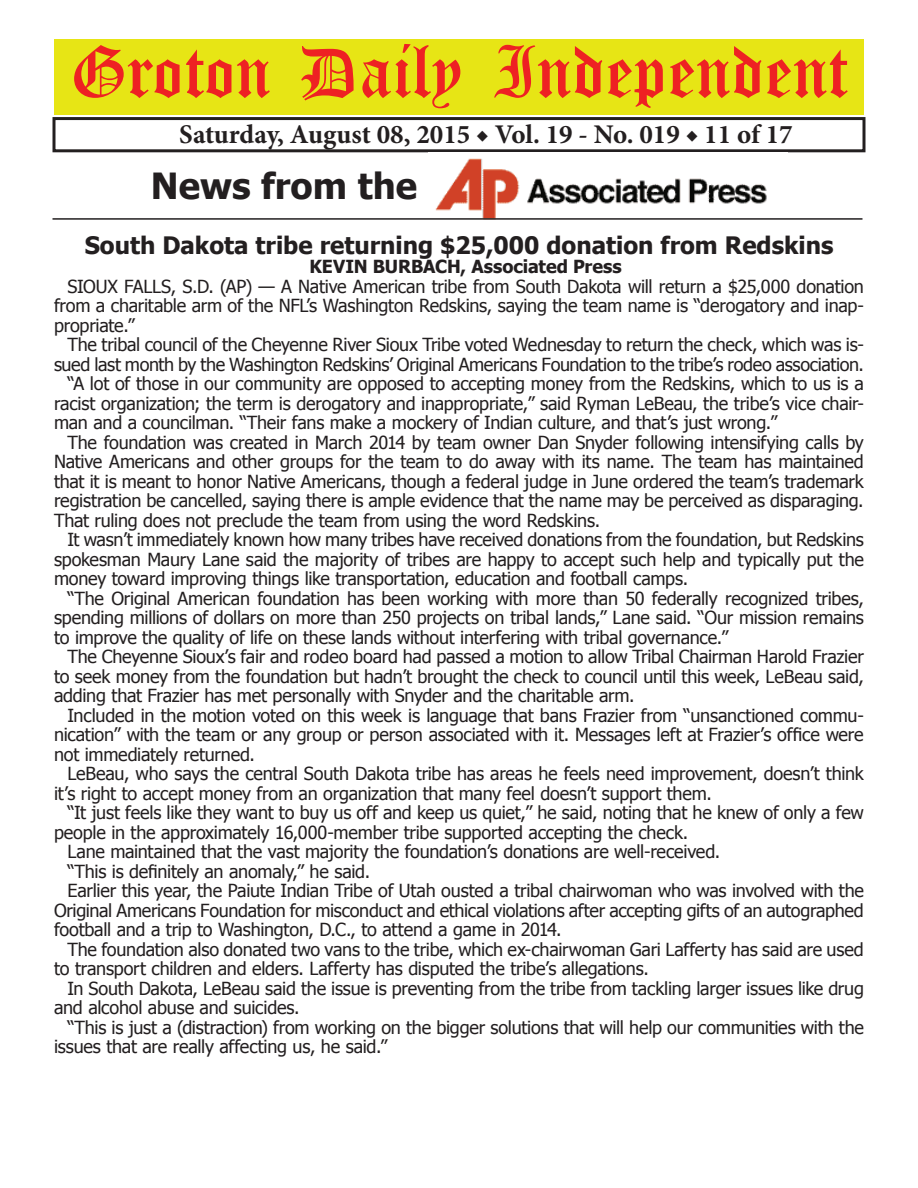
<style>
.page{position:relative;width:918px;height:1188px;background:#fff}
.page>*{position:absolute;margin:0;border:0;box-sizing:border-box;transform-origin:0 0}
.t1{font:54px "Old English Five";color:#ee2123}
.t2{font:700 36px "Tahoma";color:#231f20}
.t3{font:700 27px "Minion Pro";color:#231f20}
.t4{font:700 24px "Tahoma";color:#231f20}
.t5{font:18px/19.5px "Tahoma";letter-spacing:-.015em;color:#231f20;text-align:justify}
.t6{font:700 18px "Tahoma";color:#231f20}
</style>
<div class="page">
<div style="left:52px;top:117px;width:814px;height:35px;border:3px solid #231f20"></div>
<div style="left:54px;top:40px;width:810px;height:75px;background:#e7e515"></div>
<img style="left:435px;top:158px;width:332px;height:60px">
<hr style="left:52px;top:218px;width:810px;height:2px;background:#231f20">
<h1 class="t1" style="left:70px;top:47px;width:779px">Groton Daily Independent</h1>
<h3 class="t3" style="left:179px;top:116px;width:615px">Saturday, August 08, 2015 ◆ Vol. 19 - No. 019 ◆ 11 of 17</h3>
<h2 class="t2" style="left:151px;top:161px;width:268px">News from the</h2>
<h3 class="t4" style="left:85px;top:228px;width:750px">South Dakota tribe returning $25,000 donation from Redskins</h3>
<p class="t6" style="left:309px;top:254px;width:314px">KEVIN BURBACH, Associated Press</p>
<p class="t5" style="left:54px;top:276px;width:811px;text-indent:14px">SIOUX FALLS, S.D. (AP) — A Native American tribe from South Dakota will return a $25,000 donation from a charitable arm of the NFL’s Washington Redskins, saying the team name is “derogatory and inap&shy;propriate.”</p>
<p class="t5" style="left:68px;top:334px;width:798px">The tribal council of the Cheyenne River Sioux Tribe voted Wednesday to return the check, which was is-</p>
<p class="t5" style="left:54px;top:354px;width:811px">sued last month by the Washington Redskins’ Original Americans Foundation to the tribe’s rodeo association.</p>
<p class="t5" style="left:68px;top:373px;width:798px">“A lot of those in our community are opposed to accepting money from the Redskins, which to us is a</p>
<p class="t5" style="left:54px;top:393px;width:811px">racist organization; the term is derogatory and inappropriate,” said Ryman LeBeau, the tribe’s vice chair-</p>
<p class="t5" style="left:54px;top:412px;width:725px">man and a councilman. “Their fans make a mockery of Indian culture, and that’s just wrong.”</p>
<p class="t5" style="left:68px;top:432px;width:798px">The foundation was created in March 2014 by team owner Dan Snyder following intensifying calls by</p>
<p class="t5" style="left:54px;top:451px;width:811px">Native Americans and other groups for the team to do away with its name. The team has maintained</p>
<p class="t5" style="left:54px;top:471px;width:811px">that it is meant to honor Native Americans, though a federal judge in June ordered the team’s trademark</p>
<p class="t5" style="left:54px;top:490px;width:811px">registration be cancelled, saying there is ample evidence that the name may be perceived as disparaging.</p>
<p class="t5" style="left:54px;top:510px;width:548px">That ruling does not preclude the team from using the word Redskins.</p>
<p class="t5" style="left:68px;top:529px;width:798px">It wasn’t immediately known how many tribes have received donations from the foundation, but Redskins</p>
<p class="t5" style="left:54px;top:549px;width:811px">spokesman Maury Lane said the majority of tribes are happy to accept such help and typically put the</p>
<p class="t5" style="left:54px;top:568px;width:636px">money toward improving things like transportation, education and football camps.</p>
<p class="t5" style="left:68px;top:588px;width:798px">“The Original American foundation has been working with more than 50 federally recognized tribes,</p>
<p class="t5" style="left:54px;top:607px;width:812px">spending millions of dollars on more than 250 projects on tribal lands,” Lane said. “Our mission remains</p>
<p class="t5" style="left:54px;top:627px;width:676px">to improve the quality of life on these lands without interfering with tribal governance.”</p>
<p class="t5" style="left:68px;top:646px;width:798px">The Cheyenne Sioux’s fair and rodeo board had passed a motion to allow Tribal Chairman Harold Frazier</p>
<p class="t5" style="left:54px;top:666px;width:811px">to seek money from the foundation but hadn’t brought the check to council until this week, LeBeau said,</p>
<p class="t5" style="left:54px;top:685px;width:582px">adding that Frazier has met personally with Snyder and the charitable arm.</p>
<p class="t5" style="left:68px;top:705px;width:798px">Included in the motion voted on this week is language that bans Frazier from “unsanctioned commu-</p>
<p class="t5" style="left:54px;top:724px;width:811px">nication” with the team or any group or person associated with it. Messages left at Frazier’s office were</p>
<p class="t5" style="left:54px;top:744px;width:202px">not immediately returned.</p>
<p class="t5" style="left:68px;top:763px;width:798px">LeBeau, who says the central South Dakota tribe has areas he feels need improvement, doesn’t think</p>
<p class="t5" style="left:54px;top:783px;width:659px">it’s right to accept money from an organization that many feel doesn’t support them.</p>
<p class="t5" style="left:68px;top:802px;width:798px">“It just feels like they want to buy us off and keep us quiet,” he said, noting that he knew of only a few</p>
<p class="t5" style="left:54px;top:822px;width:636px">people in the approximately 16,000-member tribe supported accepting the check.</p>
<p class="t5" style="left:68px;top:841px;width:654px">Lane maintained that the vast majority the foundation’s donations are well-received.</p>
<p class="t5" style="left:68px;top:860px;width:304px">“This is definitely an anomaly,” he said.</p>
<p class="t5" style="left:68px;top:880px;width:798px">Earlier this year, the Paiute Indian Tribe of Utah ousted a tribal chairwoman who was involved with the</p>
<p class="t5" style="left:54px;top:899px;width:811px">Original Americans Foundation for misconduct and ethical violations after accepting gifts of an autographed</p>
<p class="t5" style="left:54px;top:919px;width:509px">football and a trip to Washington, D.C., to attend a game in 2014.</p>
<p class="t5" style="left:68px;top:938px;width:798px">The foundation also donated two vans to the tribe, which ex-chairwoman Gari Lafferty has said are used</p>
<p class="t5" style="left:54px;top:958px;width:596px">to transport children and elders. Lafferty has disputed the tribe’s allegations.</p>
<p class="t5" style="left:68px;top:977px;width:798px">In South Dakota, LeBeau said the issue is preventing from the tribe from tackling larger issues like drug</p>
<p class="t5" style="left:54px;top:997px;width:247px">and alcohol abuse and suicides.</p>
<p class="t5" style="left:68px;top:1016px;width:798px">“This is just a (distraction) from working on the bigger solutions that will help our communities with the</p>
<p class="t5" style="left:54px;top:1036px;width:335px">issues that are really affecting us, he said.”</p>
</div>
